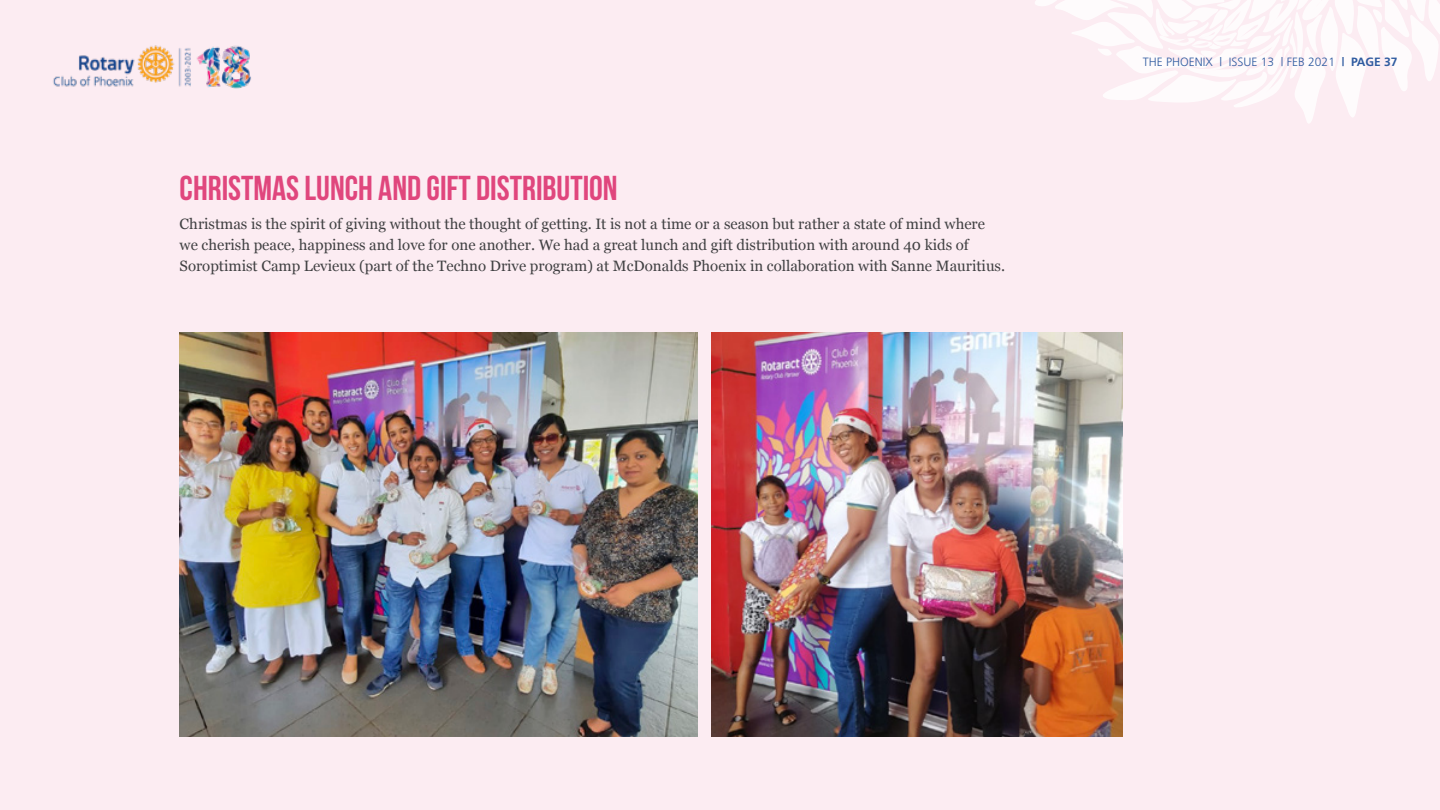
<style>
.page{position:relative;width:1440px;height:810px;background:#fcecf2}
.page>*{position:absolute;margin:0;border:0;box-sizing:border-box;transform-origin:0 0}
.t1{font:34.65px "Bebas Neue";color:#e0467d}
.t2{font:15px/21px "Georgia";color:#404042}
.t3{font:300 12px "Frutiger";color:#2f5ba0}
.s1{font-weight:700}
</style>
<div class="page">
<svg style="left:1035px;top:0;width:405px;height:123px"></svg>
<img style="left:180px;top:332px;width:518px;height:405px">
<img style="left:711px;top:332px;width:411px;height:405px">
<p class="t1" style="left:180px;top:169px;width:440px">CHRISTMAS LUNCH AND GIFT DISTRIBUTION</p>
<p class="t2" style="left:180px;top:213px;width:827px">Christmas is the spirit of giving without the thought of getting. It is not a time or a season but rather a state of mind where we cherish peace, happiness and love for one another. We had a great lunch and gift distribution with around 40 kids of<br>Soroptimist Camp Levieux (part of the Techno Drive program) at McDonalds Phoenix in collaboration with Sanne Mauritius.</p>
<p class="t3" style="left:1143px;top:55px;width:256px">THE PHOENIX | ISSUE 13 | FEB 2021 <span class="s1">| PAGE 37</span></p>
</div>
